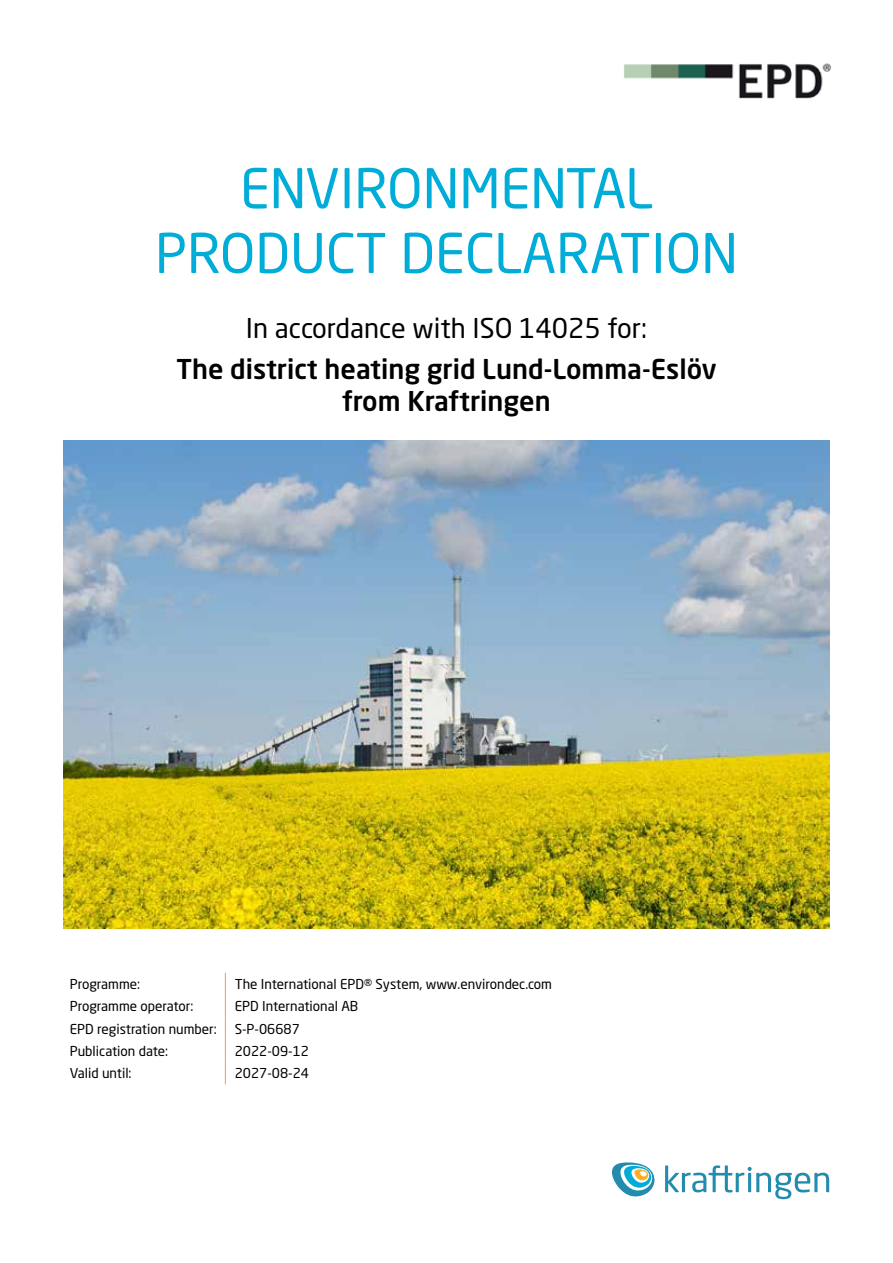
<style>
.page{position:relative;width:893px;height:1263px;background:#fff}
.page>*{position:absolute;margin:0;border:0;box-sizing:border-box;transform-origin:0 0}
.t1{font:54px/64.8px "Neo Sans Std";color:#00acd8;text-align:center}
.t2{font:500 27px/32.4px "Neo Sans Std";color:#000;text-align:center}
.t3{font:27px "Neo Sans Std";color:#000}
.t4{font:13.5px "Neo Sans Std";color:#000}
</style>
<div class="page">
<img style="left:624px;top:63px;width:208px;height:36px">
<svg style="left:225px;top:973px;width:1px;height:111px"></svg>
<svg style="left:612px;top:1162px;width:43px;height:34px"></svg>
<svg style="left:665px;top:1165px;width:164px;height:34px"></svg>
<img style="left:64px;top:441px;width:765px;height:487px">
<h1 class="t1" style="left:155px;top:155px;width:584px">ENVIRONMENTAL<br>PRODUCT DECLARATION</h1>
<h2 class="t3" style="left:246px;top:311px;width:403px">In accordance with ISO 14025 for:</h2>
<h2 class="t2" style="left:176px;top:352px;width:542px">The district heating grid Lund-Lomma-Eslöv from Kraftringen</h2>
<p class="t4" style="left:70px;top:976px;width:72px">Programme:</p>
<p class="t4" style="left:235px;top:976px;width:319px">The International EPD® System, www.environdec.com</p>
<p class="t4" style="left:70px;top:998px;width:125px">Programme operator:</p>
<p class="t4" style="left:235px;top:998px;width:125px">EPD International AB</p>
<p class="t4" style="left:70px;top:1020px;width:148px">EPD registration number:</p>
<p class="t4" style="left:235px;top:1020px;width:67px">S-P-06687</p>
<p class="t4" style="left:70px;top:1043px;width:100px">Publication date:</p>
<p class="t4" style="left:235px;top:1043px;width:76px">2022-09-12</p>
<p class="t4" style="left:70px;top:1065px;width:63px">Valid until:</p>
<p class="t4" style="left:235px;top:1065px;width:76px">2027-08-24</p>
</div>
